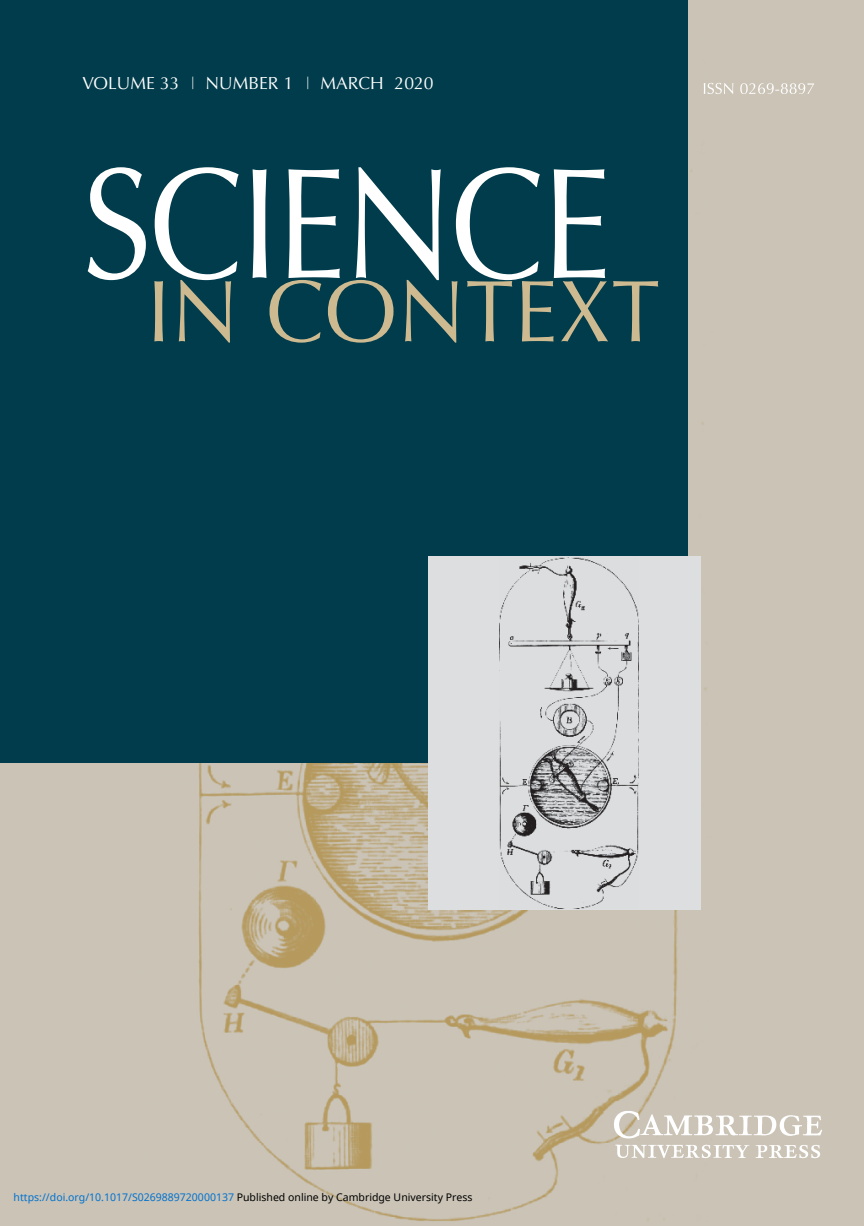
<style>
.page{position:relative;width:864px;height:1226px;background:#fff}
.page>*{position:absolute;margin:0;border:0;box-sizing:border-box;transform-origin:0 0}
.t1{font:157.5px "Optima LT Std";letter-spacing:-.025em;color:#fff;scale:.9 1}
.t2{font:87.5px "Optima LT Std";color:#ceba91}
.t3{font:17.5px "Optima LT Std";color:#fff}
.t4{font:10.5px "Noto Sans";color:#0172cf}
.s1{color:#000}
</style>
<div class="page">
<img style="left:0;top:0;width:863px;height:1225px">
<div style="left:0;top:0;width:687px;height:762px;background:#003c4b"></div>
<svg style="left:703px;top:83px;width:110px;height:11px"></svg>
<img style="left:610px;top:1108px;width:216px;height:53px">
<div style="left:428px;top:556px;width:272px;height:353px;background:#dcdedf"></div>
<img style="left:499px;top:557px;width:139px;height:351px">
<h3 class="t3" style="left:82px;top:73px;width:352px">VOLUME 33 <sup>|</sup> NUMBER 1 <sup>|</sup> MARCH 2020</h3>
<h1 class="t1" style="left:81px;top:132px;width:591px">SCIENCE</h1>
<h2 class="t2" style="left:146px;top:260px;width:515px">IN CONTEXT</h2>
<p class="t4" style="left:14px;top:1189px;width:460px">https://doi.org/10.1017/S0269889720000137 <span class="s1">Published online by Cambridge University Press</span></p>
</div>
